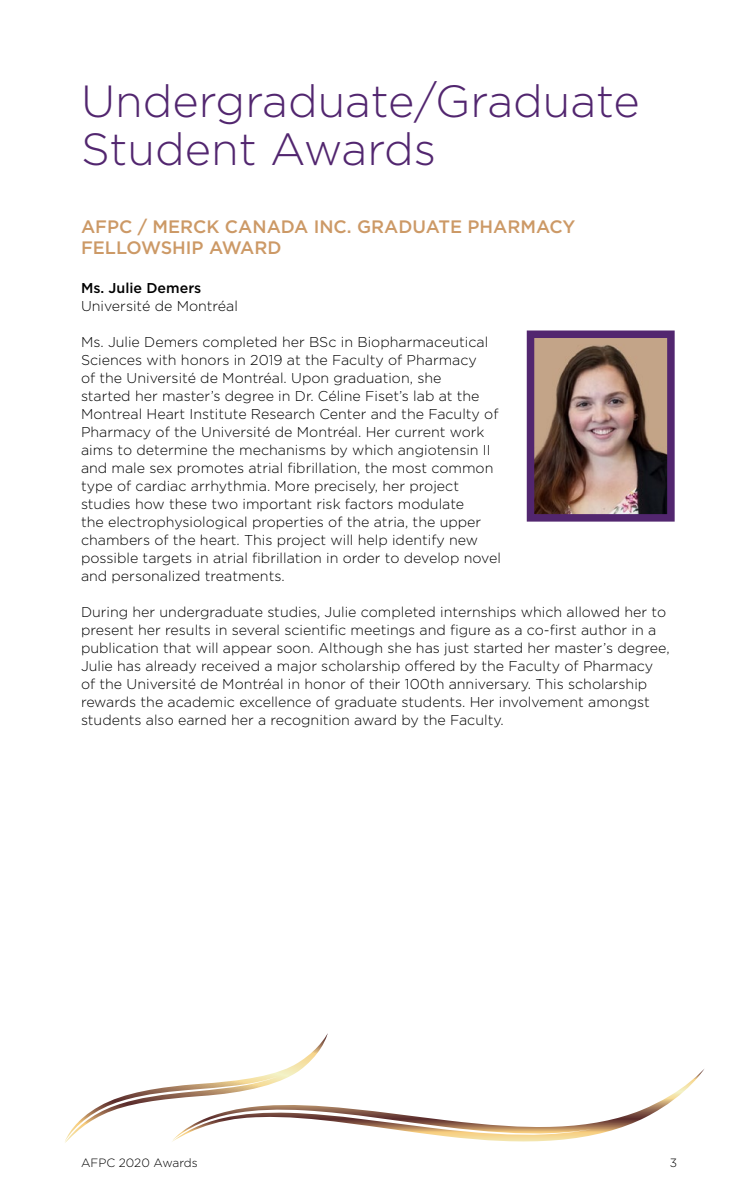
<style>
.page{position:relative;width:756px;height:1188px;background:#fff}
.page>*{position:absolute;margin:0;border:0;box-sizing:border-box;transform-origin:0 0}
.t1{font:300 45px/48px "Gotham";color:#52266f}
.t2{font:500 18px/21px "Gotham";color:#c96}
.t3{font:300 14.25px/18px "Gotham";color:#000}
.t4{font:500 14.25px "Gotham";color:#000}
.t5{font:300 12px "Gotham";color:#000}
</style>
<div class="page">
<svg style="left:65px;top:1033px;width:263px;height:110px"></svg>
<svg style="left:171px;top:1068px;width:533px;height:75px"></svg>
<img style="left:536px;top:340px;width:130px;height:173px">
<div style="left:527px;top:331px;width:148px;height:191px;border:8px solid #52266f"></div>
<h1 class="t1" style="left:81px;top:76px;width:560px">Undergraduate/Graduate<br>Student Awards</h1>
<p class="t2" style="left:81px;top:216px;width:496px">AFPC / MERCK CANADA INC. GRADUATE PHARMACY<br>FELLOWSHIP AWARD</p>
<p class="t4" style="left:81px;top:278px;width:122px">Ms. Julie Demers</p>
<p class="t3" style="left:81px;top:296px;width:159px">Université de Montréal</p>
<p class="t3" style="left:81px;top:332px;width:421px">Ms. Julie Demers completed her BSc in Biopharmaceutical Sciences with honors in 2019 at the Faculty of Pharmacy<br>of the Université de Montréal. Upon graduation, she<br>started her master’s degree in Dr. Céline Fiset’s lab at the Montreal Heart Institute Research Center and the Faculty of Pharmacy of the Université de Montréal. Her current work aims to determine the mechanisms by which angiotensin II and male sex promotes atrial fibrillation, the most common type of cardiac arrhythmia. More precisely, her project studies how these two important risk factors modulate<br>the electrophysiological properties of the atria, the upper chambers of the heart. This project will help identify new possible targets in atrial fibrillation in order to develop novel and personalized treatments.</p>
<p class="t3" style="left:81px;top:602px;width:590px">During her undergraduate studies, Julie completed internships which allowed her to present her results in several scientific meetings and figure as a co-first author in a publication that will appear soon. Although she has just started her master’s degree, Julie has already received a major scholarship offered by the Faculty of Pharmacy of the Université de Montréal in honor of their 100th anniversary. This scholarship rewards the academic excellence of graduate students. Her involvement amongst students also earned her a recognition award by the Faculty.</p>
<p class="t5" style="left:81px;top:1155px;width:118px">AFPC 2020 Awards</p>
<p class="t5" style="left:670px;top:1155px;width:9px">3</p>
</div>
